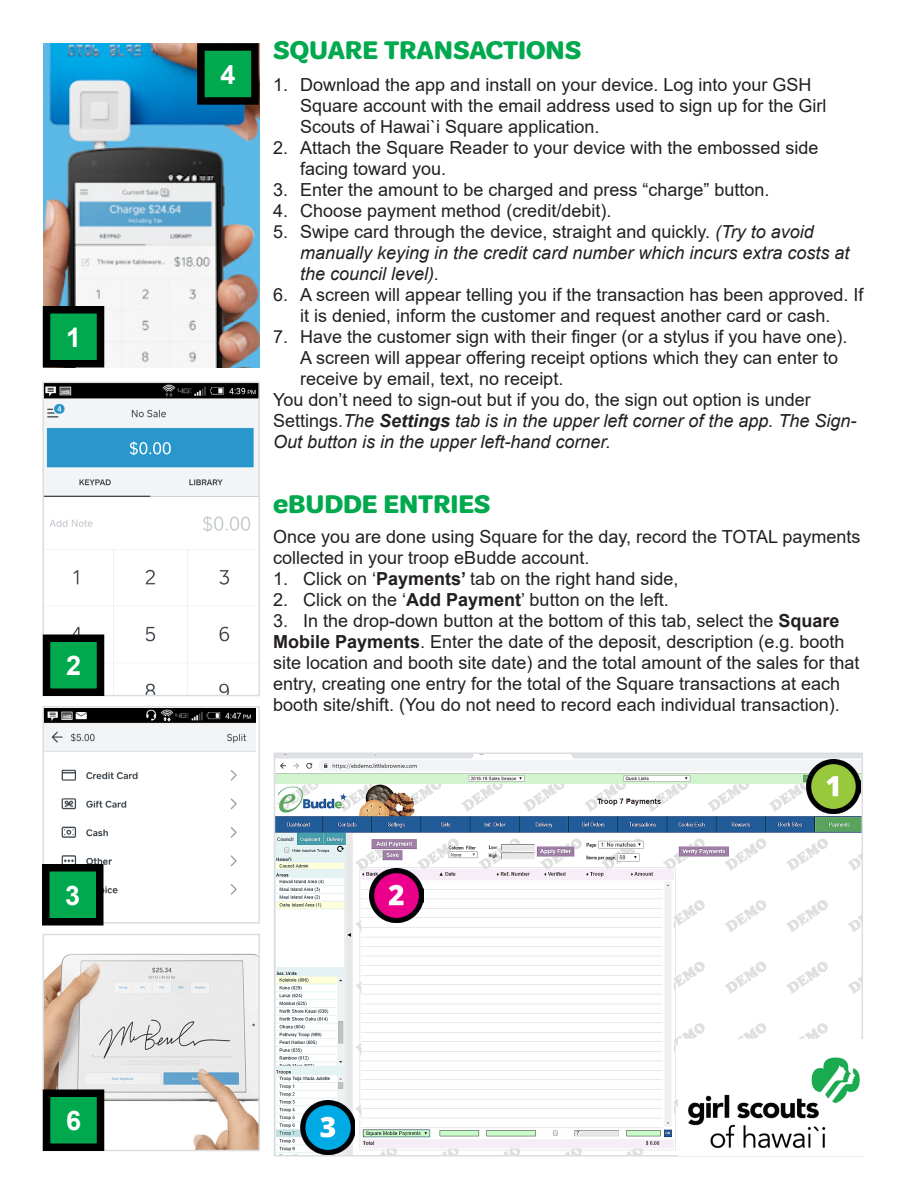
<style>
.page{position:relative;width:918px;height:1188px;background:#fff}
.page>*{position:absolute;margin:0;border:0;box-sizing:border-box;transform-origin:0 0}
.t1{font:700 27px "Trefoil Sans";color:#00a94e}
.t2{font:700 27px "Arial";color:#fff}
.t3{font:18px/21px "Arial";color:#231f20}
.t4{font:italic 18px/21px "Arial";color:#231f20}
.s1{font-style:normal}
.s2{font-weight:700}
</style>
<div class="page">
<img style="left:277px;top:756px;width:583px;height:398px">
<div style="left:274px;top:753px;width:589px;height:404px;border:2px solid #dcdddf"></div>
<img style="left:43px;top:44px;width:216px;height:323px">
<img style="left:45px;top:385px;width:212px;height:308px">
<div style="left:42px;top:382px;width:218px;height:314px;border:2px solid #dcdddf"></div>
<img style="left:45px;top:709px;width:210px;height:186px">
<div style="left:42px;top:706px;width:218px;height:218px;border:2px solid #dcdddf"></div>
<img style="left:45px;top:953px;width:212px;height:195px">
<div style="left:42px;top:934px;width:218px;height:217px;border:2px solid #dcdddf"></div>
<img style="left:807px;top:760px;width:54px;height:54px">
<img style="left:369px;top:868px;width:54px;height:54px">
<img style="left:301px;top:1100px;width:54px;height:54px">
<div style="left:47px;top:310px;width:54px;height:54px;background:#00a94e"></div>
<div style="left:43px;top:306px;width:61px;height:62px;border:8px solid #000"></div>
<div style="left:47px;top:638px;width:54px;height:54px;background:#00a94e"></div>
<div style="left:43px;top:634px;width:61px;height:62px;border:8px solid #000"></div>
<div style="left:46px;top:868px;width:54px;height:54px;background:#00a94e"></div>
<div style="left:42px;top:864px;width:62px;height:62px;border:8px solid #000"></div>
<div style="left:47px;top:1093px;width:54px;height:54px;background:#00a94e"></div>
<div style="left:43px;top:1089px;width:61px;height:62px;border:8px solid #000"></div>
<img style="left:679px;top:1039px;width:183px;height:116px">
<div style="left:201px;top:47px;width:54px;height:54px;background:#00a94e"></div>
<div style="left:197px;top:43px;width:62px;height:62px;border:8px solid #000"></div>
<p class="t2" style="left:66px;top:318px;width:17px">1</p>
<p class="t2" style="left:66px;top:647px;width:17px">2</p>
<p class="t2" style="left:65px;top:876px;width:17px">3</p>
<p class="t2" style="left:66px;top:1102px;width:17px">6</p>
<p class="t2" style="left:220px;top:55px;width:17px">4</p>
<p class="t1" style="left:273px;top:35px;width:310px">SQUARE TRANSACTIONS</p>
<p class="t3" style="left:300px;top:74px;width:528px;text-indent:-27px">1. Download the app and install on your device. Log into your GSH<br>Square account with the email address used to sign up for the Girl<br>Scouts of Hawai`i Square application.</p>
<p class="t3" style="left:300px;top:137px;width:520px;text-indent:-27px">2. Attach the Square Reader to your device with the embossed side facing toward you.</p>
<p class="t3" style="left:273px;top:179px;width:498px">3. Enter the amount to be charged and press “charge” button.</p>
<p class="t3" style="left:273px;top:200px;width:340px">4. Choose payment method (credit/debit).</p>
<p class="t4" style="left:300px;top:221px;width:551px;text-indent:-27px"><span class="s1">5. Swipe card through the device, straight and quickly.</span> (Try to avoid manually keying in the credit card number which incurs extra costs at the council level).</p>
<p class="t3" style="left:273px;top:284px;width:592px;text-align:center">6. A screen will appear telling you if the transaction has been approved. If it is denied, inform the customer and request another card or cash.</p>
<p class="t3" style="left:300px;top:326px;width:549px;text-indent:-27px">7. Have the customer sign with their finger (or a stylus if you have one).<br>A screen will appear offering receipt options which they can enter to receive by email, text, no receipt.</p>
<p class="t4" style="left:273px;top:389px;width:585px"><span class="s1">You don’t need to sign-out but if you do, the sign out option is under<br>Settings.</span>The <span class="s2">Settings</span> tab is in the upper left corner of the app. The Sign-<br>Out button is in the upper left-hand corner.</p>
<p class="t1" style="left:273px;top:489px;width:219px">eBUDDE ENTRIES</p>
<p class="t3" style="left:273px;top:526px;width:589px">Once you are done using Square for the day, record the TOTAL payments collected in your troop eBudde account.</p>
<p class="t3" style="left:273px;top:568px;width:407px">1. Click on ‘<span class="s2">Payments’</span> tab on the right hand side,</p>
<p class="t3" style="left:273px;top:589px;width:397px">2. Click on the ‘<span class="s2">Add Payment</span>’ button on the left.</p>
<p class="t3" style="left:273px;top:610px;width:588px">3. In the drop-down button at the bottom of this tab, select the <span class="s2">Square Mobile Payments</span>. Enter the date of the deposit, description (e.g. booth site location and booth site date) and the total amount of the sales for that entry, creating one entry for the total of the Square transactions at each booth site/shift. (You do not need to record each individual transaction).</p>
</div>
